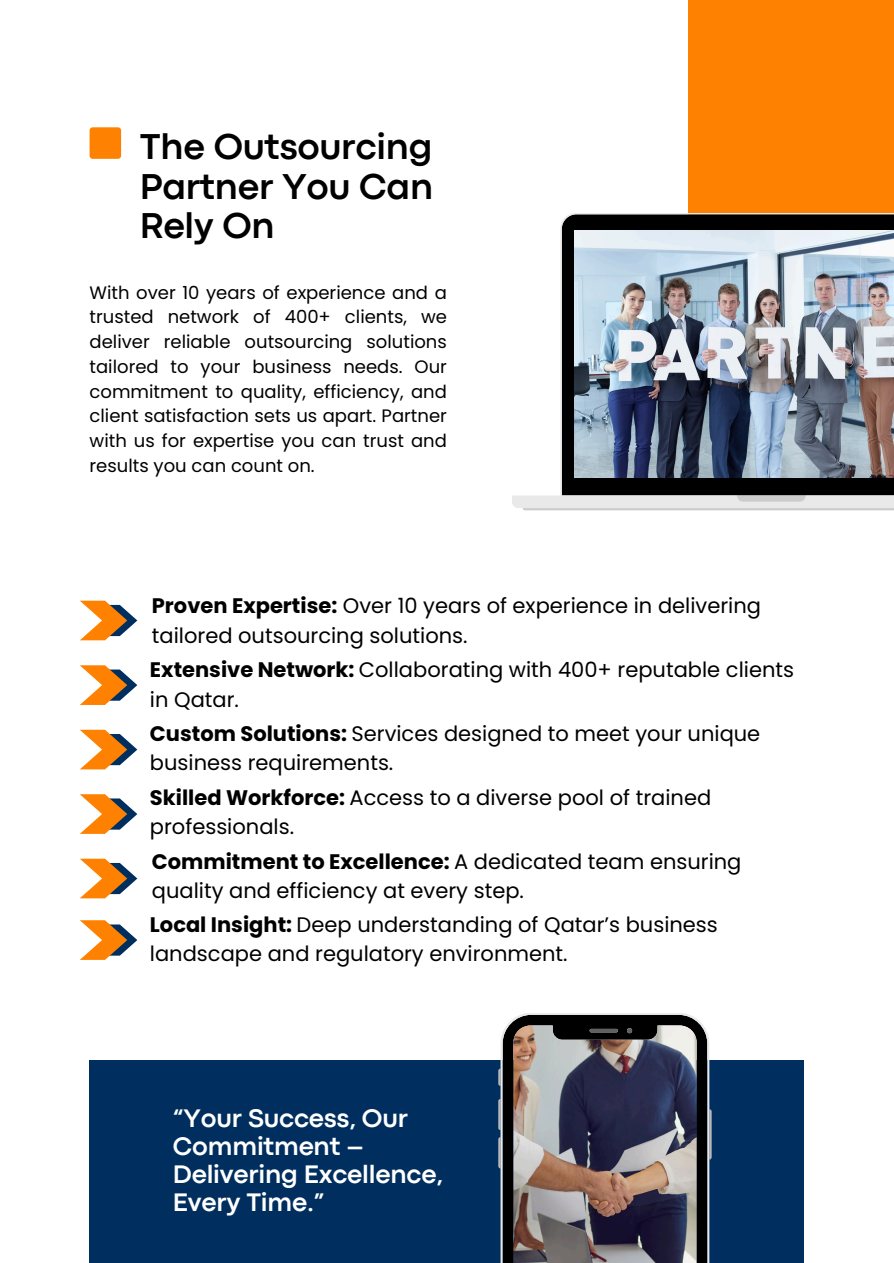
<style>
.page{position:relative;width:894px;height:1263px;background:#fff}
.page>*{position:absolute;margin:0;border:0;box-sizing:border-box;transform-origin:0 0}
.t1{font:700 37.5px/39.3px "Codec Pro";letter-spacing:-.01em;color:#000;text-align:justify}
.t2{font:700 26.4px/28.2px "Codec Pro";letter-spacing:-.01em;color:#fff}
.t3{font:21px/29.2px "Poppins";color:#000}
.t4{font:18px/24.8px "Poppins";color:#000;text-align:justify}
.s1{font-weight:700}
</style>
<div class="page">
<div style="left:90px;top:127px;width:31px;height:32px;background:#fe8101;border-radius:3px"></div>
<div style="left:688px;top:0;width:205px;height:278px;background:#fe8101"></div>
<svg style="left:512px;top:213px;width:381px;height:295px"></svg>
<svg style="left:736px;top:495px;width:69px;height:6px"></svg>
<svg style="left:522px;top:508px;width:371px;height:2px"></svg>
<img style="left:574px;top:231px;width:319px;height:246px">
<div style="left:90px;top:1060px;width:714px;height:202px;background:#002f5f"></div>
<svg style="left:498px;top:1068px;width:2px;height:17px"></svg>
<svg style="left:498px;top:1099px;width:2px;height:31px"></svg>
<svg style="left:498px;top:1137px;width:2px;height:31px"></svg>
<svg style="left:709px;top:1109px;width:2px;height:50px"></svg>
<img style="left:500px;top:1013px;width:209px;height:249px">
<svg style="left:80px;top:600px;width:57px;height:40px"></svg>
<svg style="left:80px;top:665px;width:57px;height:39px"></svg>
<svg style="left:80px;top:729px;width:57px;height:40px"></svg>
<svg style="left:80px;top:794px;width:57px;height:39px"></svg>
<svg style="left:80px;top:858px;width:57px;height:40px"></svg>
<svg style="left:80px;top:920px;width:57px;height:39px"></svg>
<p class="t1" style="left:140px;top:130px;width:295px">The Outsourcing Partner You Can Rely On</p>
<p class="t4" style="left:90px;top:280px;width:359px">With over 10 years of experience and a trusted network of 400+ clients, we deliver reliable outsourcing solutions tailored to your business needs. Our commitment to quality, efficiency, and client satisfaction sets us apart. Partner with us for expertise you can trust and results you can count on.</p>
<p class="t3" style="left:152px;top:591px;width:610px"><span class="s1">Proven Expertise:</span> Over 10 years of experience in delivering tailored outsourcing solutions.</p>
<p class="t3" style="left:150px;top:655px;width:645px"><span class="s1">Extensive Network:</span> Collaborating with 400+ reputable clients in Qatar.</p>
<p class="t3" style="left:150px;top:719px;width:611px"><span class="s1">Custom Solutions:</span> Services designed to meet your unique business requirements.</p>
<p class="t3" style="left:150px;top:783px;width:562px"><span class="s1">Skilled Workforce:</span> Access to a diverse pool of trained professionals.</p>
<p class="t3" style="left:152px;top:846px;width:591px"><span class="s1">Commitment to Excellence:</span> A dedicated team ensuring quality and efficiency at every step.</p>
<h3 class="t3" style="left:150px;top:910px;width:569px"><span class="s1">Local Insight:</span> Deep understanding of Qatar’s business landscape and regulatory environment.</h3>
<p class="t2" style="left:173px;top:1105px;width:271px">“Your Success, Our<br>Commitment –<br>Delivering Excellence,<br>Every Time.”</p>
</div>
